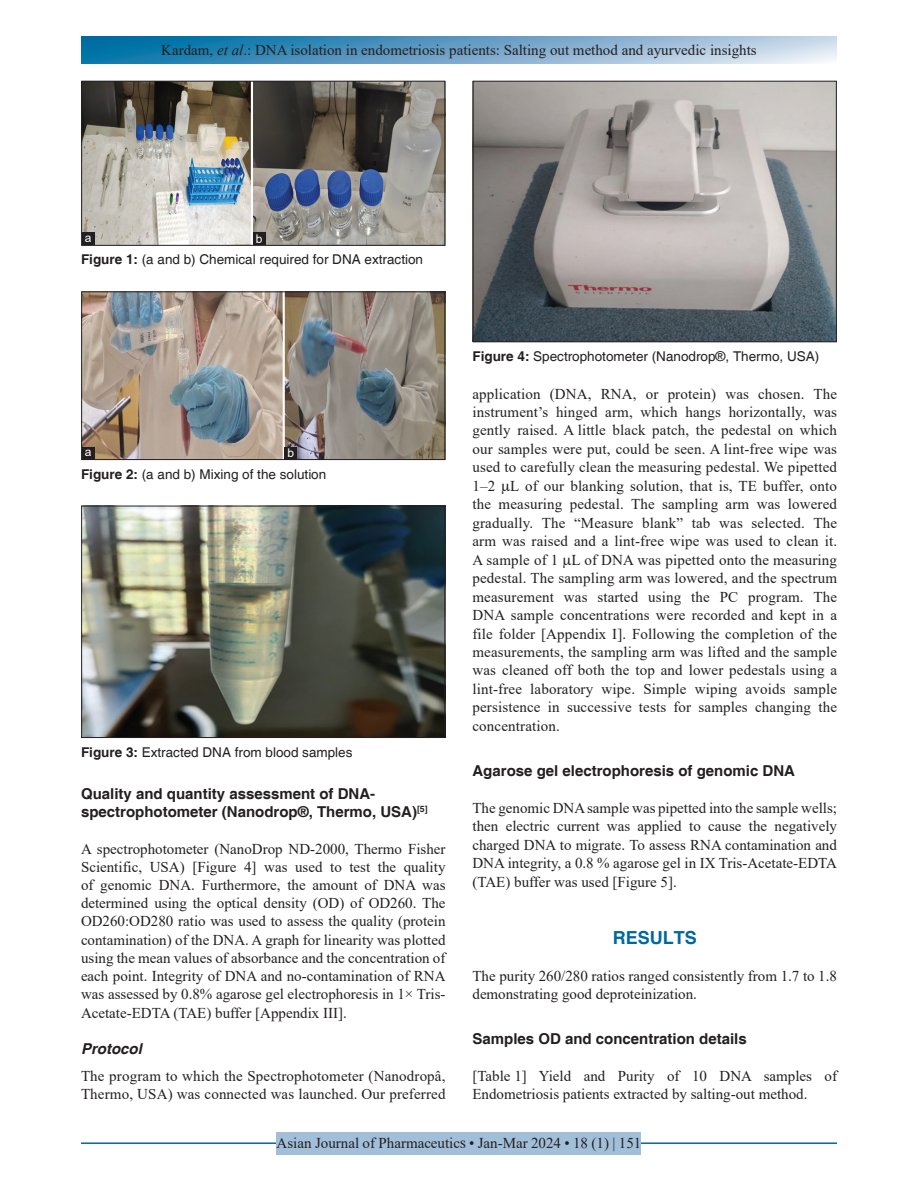
<style>
.page{position:relative;width:918px;height:1188px;background:#fff}
.page>*{position:absolute;margin:0;border:0;box-sizing:border-box;transform-origin:0 0}
.t1{font:700 18px "Helvetica";color:#00689e}
.TX{font:15px/18.5px "Times New Roman";color:#231f20;text-align:justify}
.t2{font:700 15px/18.3px "Helvetica";color:#231f20}
.RF{font:15px "Times New Roman";color:#231f20}
.t3{font:italic 700 15px "Helvetica";color:#231f20}
.FGC{font:13.5px "Helvetica";color:#231f20}
.LABEL{font:12px "Arial";color:#fff}
.s1{font-style:italic}
.s2{font-weight:700}
.s3{font-family:"Helvetica LT Std"}
</style>
<div class="page">
<svg style="left:81px;top:37px;width:756px;height:27px;background:#6ba4c8"></svg>
<hr style="left:81px;top:1142px;width:756px;height:2px;background:#00689e">
<div style="left:277px;top:1132px;width:364px;height:22px;background:#a2bfda"></div>
<img style="left:83px;top:508px;width:360px;height:228px">
<div style="left:81px;top:506px;width:364px;height:232px;border:1px solid #231f20"></div>
<img style="left:83px;top:83px;width:360px;height:161px">
<div style="left:81px;top:81px;width:364px;height:165px;border:1px solid #231f20"></div>
<div style="left:253px;top:233px;width:13px;height:12px;background:#231f20"></div>
<div style="left:82px;top:233px;width:12px;height:12px;background:#231f20"></div>
<img style="left:83px;top:294px;width:360px;height:164px">
<div style="left:81px;top:292px;width:364px;height:168px;border:1px solid #231f20"></div>
<div style="left:284px;top:447px;width:13px;height:12px;background:#231f20"></div>
<div style="left:82px;top:447px;width:12px;height:13px;background:#231f20"></div>
<img style="left:475px;top:83px;width:360px;height:257px">
<div style="left:473px;top:81px;width:364px;height:261px;border:1px solid #231f20"></div>
<p class="TX" style="left:161px;top:41px;width:597px">Kardam, <span class="s1">et al</span>.: DNA isolation in endometriosis patients: Salting out method and ayurvedic insights</p>
<p class="LABEL" style="left:85px;top:230px;width:8px">a</p>
<p class="LABEL" style="left:256px;top:231px;width:8px">b</p>
<p class="FGC" style="left:81px;top:252px;width:344px"><span class="s2">Figure 1:</span> (a and b) Chemical required for DNA extraction</p>
<p class="LABEL" style="left:85px;top:444px;width:8px">a</p>
<p class="LABEL" style="left:288px;top:445px;width:8px">b</p>
<p class="FGC" style="left:81px;top:466px;width:247px"><span class="s2">Figure 2:</span> (a and b) Mixing of the solution</p>
<p class="FGC" style="left:81px;top:744px;width:273px"><span class="s2">Figure 3:</span> Extracted DNA from blood samples</p>
<h2 class="t2" style="left:81px;top:785px;width:348px">Quality and quantity assessment of DNA&shy;spectrophotometer (Nanodrop<span class="s3">®</span>, Thermo, USA)<sup>[5]</sup></h2>
<p class="TX" style="left:81px;top:839px;width:366px">A spectrophotometer (NanoDrop ND-2000, Thermo Fisher Scientific, USA) [Figure 4] was used to test the quality of genomic DNA. Furthermore, the amount of DNA was determined using the optical density (OD) of OD260. The OD260:OD280 ratio was used to assess the quality (protein contamination) of the DNA. A graph for linearity was plotted using the mean values of absorbance and the concentration of each point. Integrity of DNA and no-contamination of RNA was assessed by 0.8% agarose gel electrophoresis in 1× Tris-Acetate-EDTA (TAE) buffer [Appendix III].</p>
<h3 class="t3" style="left:81px;top:1039px;width:62px">Protocol</h3>
<p class="TX" style="left:81px;top:1067px;width:366px">The program to which the Spectrophotometer (Nanodropâ,<br>Thermo, USA) was connected was launched. Our preferred</p>
<p class="FGC" style="left:472px;top:348px;width:348px"><span class="s2">Figure 4:</span> Spectrophotometer (Nanodrop®, Thermo, USA)</p>
<p class="TX" style="left:472px;top:384px;width:366px">application (DNA, RNA, or protein) was chosen. The instrument’s hinged arm, which hangs horizontally, was gently raised. A little black patch, the pedestal on which our samples were put, could be seen. A lint-free wipe was used to carefully clean the measuring pedestal. We pipetted 1–2 L of our blanking solution, that is, TE buffer, onto the measuring pedestal. The sampling arm was lowered gradually. The “Measure blank” tab was selected. The arm was raised and a lint-free wipe was used to clean it.<br>A sample of 1 L of DNA was pipetted onto the measuring pedestal. The sampling arm was lowered, and the spectrum measurement was started using the PC program. The DNA sample concentrations were recorded and kept in a file folder [Appendix I]. Following the completion of the measurements, the sampling arm was lifted and the sample was cleaned off both the top and lower pedestals using a lint-free laboratory wipe. Simple wiping avoids sample persistence in successive tests for samples changing the concentration.</p>
<h2 class="t2" style="left:472px;top:763px;width:324px">Agarose gel electrophoresis of genomic DNA</h2>
<p class="TX" style="left:472px;top:798px;width:366px">The genomic DNA sample was pipetted into the sample wells; then electric current was applied to cause the negatively charged DNA to migrate. To assess RNA contamination and DNA integrity, a 0.8 % agarose gel in IX Tris-Acetate-EDTA (TAE) buffer was used [Figure 5].</p>
<h1 class="t1" style="left:613px;top:927px;width:86px">RESULTS</h1>
<p class="TX" style="left:472px;top:966px;width:366px">The purity 260/280 ratios ranged consistently from 1.7 to 1.8 demonstrating good deproteinization.</p>
<h2 class="t2" style="left:472px;top:1031px;width:276px">Samples OD and concentration details</h2>
<p class="TX" style="left:472px;top:1066px;width:366px">[Table 1] Yield and Purity of 10 DNA samples of<br>Endometriosis patients extracted by salting-out method.</p>
<p class="RF" style="left:277px;top:1133px;width:366px">Asian Journal of Pharmaceutics • Jan-Mar 2024 • 18 (1) | 151</p>
</div>
